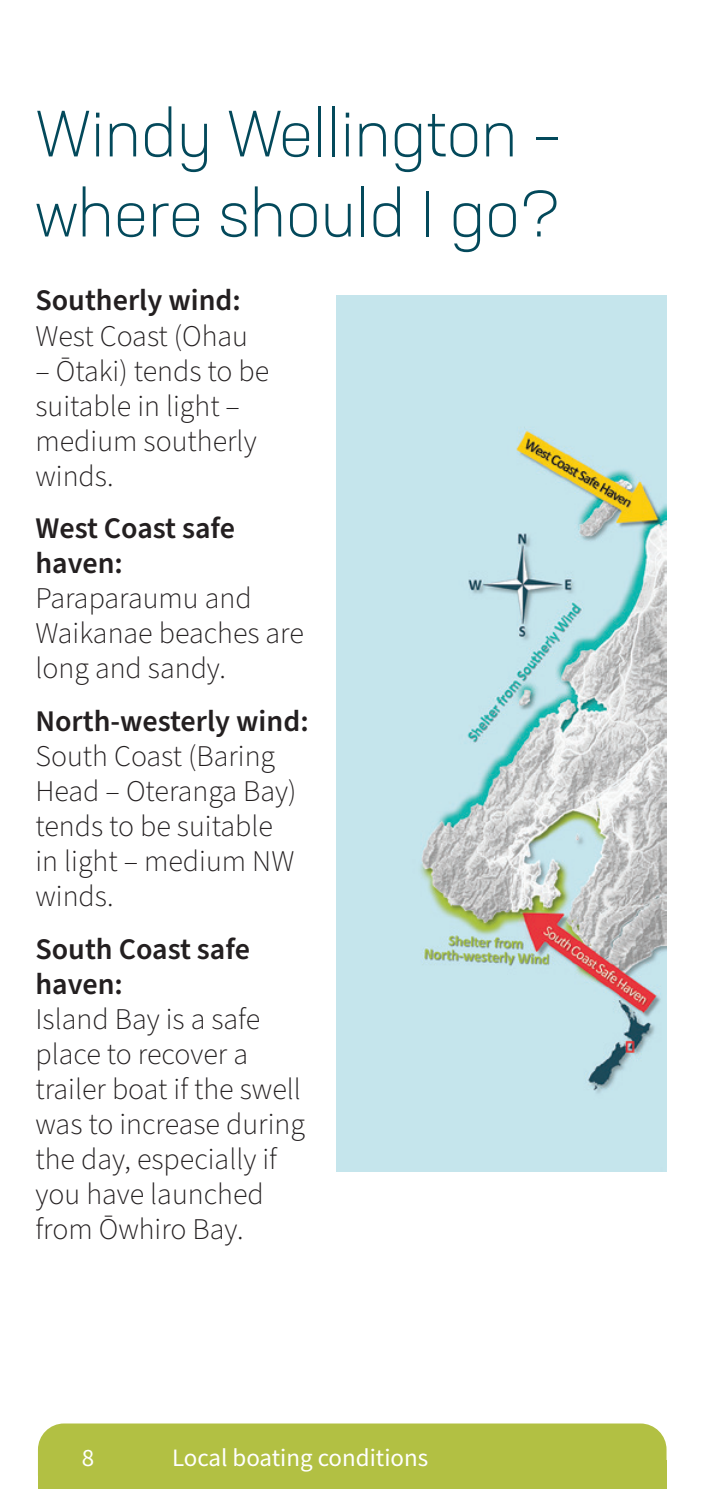
<style>
.page{position:relative;width:702px;height:1489px;background:#fff}
.page>*{position:absolute;margin:0;border:0;box-sizing:border-box;transform-origin:0 0}
.H2{font:300 65px/80px "Neusa Next Std";letter-spacing:-.01em;color:#03495b}
.Body{font:300 30px/35px "Source Sans Pro";color:#231f20}
.Body-2{font:600 30px/35px "Source Sans Pro";color:#231f20}
.t1{font:25px "Source Sans Pro";color:#fff}
</style>
<div class="page">
<div style="left:38px;top:1460px;width:628px;height:28px;background:#b2c043"></div>
<div style="left:38px;top:1423px;width:628px;height:37px;background:#b2c043"></div>
<img style="left:337px;top:295px;width:329px;height:876px">
<p class="H2" style="left:35px;top:93px;width:528px">Windy Wellington – where should I go?</p>
<p class="Body-2" style="left:35px;top:284px;width:207px">Southerly wind:</p>
<p class="Body" style="left:35px;top:319px;width:214px">West Coast (Ohau</p>
<p class="Body" style="left:35px;top:354px;width:235px">– Ōtaki) tends to be suitable in light – medium southerly winds.</p>
<p class="Body-2" style="left:35px;top:512px;width:201px">West Coast safe haven:</p>
<p class="Body" style="left:35px;top:582px;width:270px">Paraparaumu and<br>Waikanae beaches are long and sandy.</p>
<p class="Body-2" style="left:35px;top:704px;width:275px">North-westerly wind:</p>
<p class="Body" style="left:35px;top:739px;width:263px">South Coast (Baring<br>Head – Oteranga Bay) tends to be suitable in light – medium NW winds.</p>
<p class="Body-2" style="left:35px;top:932px;width:216px">South Coast safe haven:</p>
<p class="Body" style="left:35px;top:1002px;width:271px">Island Bay is a safe place to recover a trailer boat if the swell was to increase during the day, especially if you have launched from Ōwhiro Bay.</p>
<p class="t1" style="left:82px;top:1441px;width:14px">8</p>
<p class="t1" style="left:172px;top:1441px;width:258px">Local boating conditions</p>
</div>
